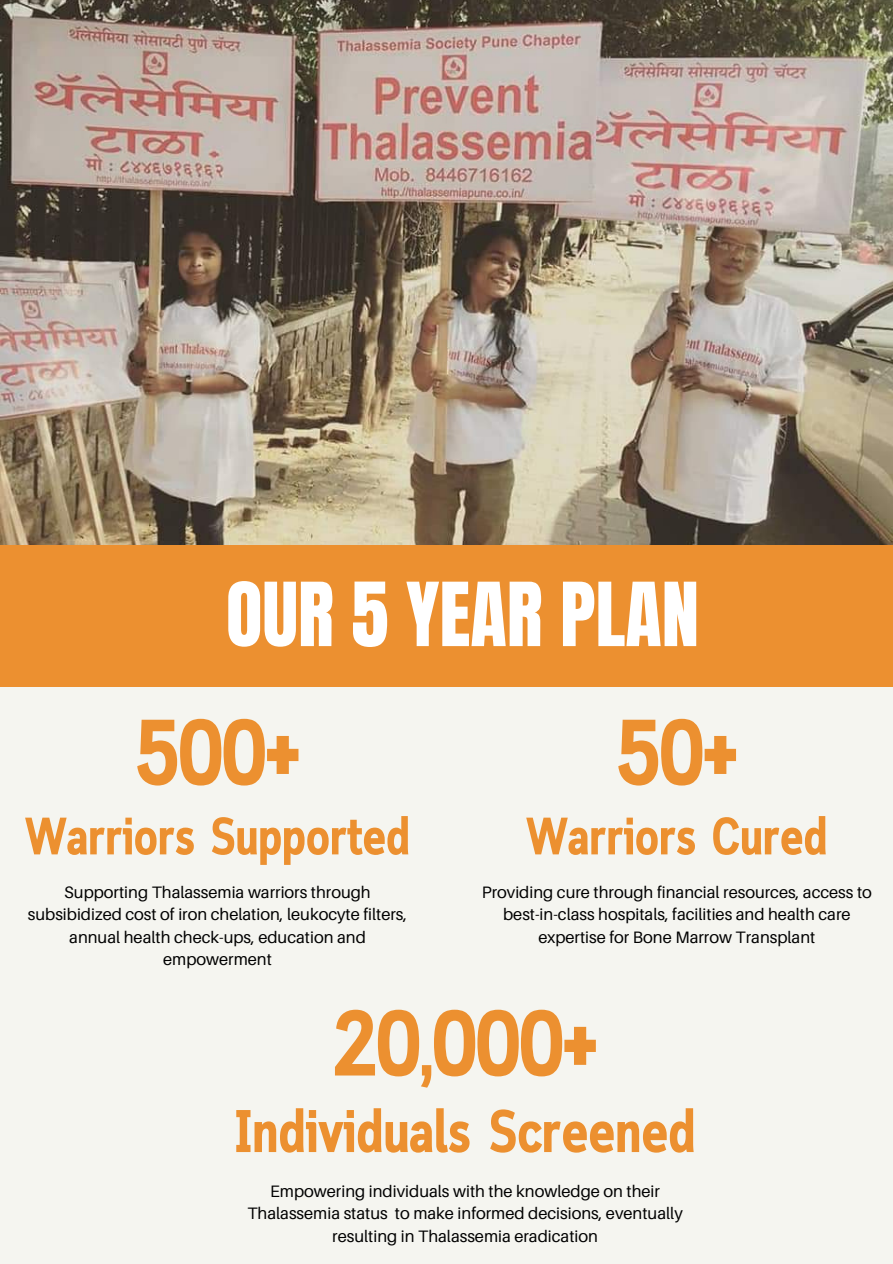
<style>
.page{position:relative;width:893px;height:1264px;background:#fff}
.page>*{position:absolute;margin:0;border:0;box-sizing:border-box;transform-origin:0 0}
.t1{font:700 92.7px "Cloud Cond";letter-spacing:-.01em;color:#ec9030}
.t2{font:75px "Anton";color:#fff}
.t3{font:700 60px "Cloud Cond";letter-spacing:-.01em;color:#ec9030}
.t4{font:700 52.5px "Cloud Cond";letter-spacing:-.01em;color:#ec9030}
.t5{font:16.5px/22.5px "Aileron";color:#000;text-align:center}
</style>
<div class="page">
<div style="left:0;top:0;width:892px;height:1263px;background:#f5f5f0"></div>
<img style="left:0;top:0;width:892px;height:545px">
<div style="left:0;top:545px;width:892px;height:142px;background:#ec9030"></div>
<p class="t2" style="left:226px;top:560px;width:474px">OUR 5 YEAR PLAN</p>
<p class="t1" style="left:135px;top:717px;width:166px">500+</p>
<p class="t4" style="left:25px;top:816px;width:387px">Warriors Supported</p>
<p class="t5" style="left:28px;top:880px;width:381px">Supporting Thalassemia warriors through subsibidized cost of iron chelation, leukocyte filters, annual health check-ups, education and empowerment</p>
<p class="t1" style="left:616px;top:717px;width:123px">50+</p>
<p class="t4" style="left:525px;top:816px;width:303px">Warriors Cured</p>
<p class="t5" style="left:482px;top:880px;width:391px">Providing cure through financial resources, access to best-in-class hospitals, facilities and health care expertise for Bone Marrow Transplant</p>
<p class="t1" style="left:333px;top:1007px;width:266px">20,000+</p>
<p class="t3" style="left:234px;top:1108px;width:463px">Individuals Screened</p>
<p class="t5" style="left:247px;top:1179px;width:437px">Empowering individuals with the knowledge on their<br>Thalassemia status to make informed decisions, eventually resulting in Thalassemia eradication</p>
</div>
